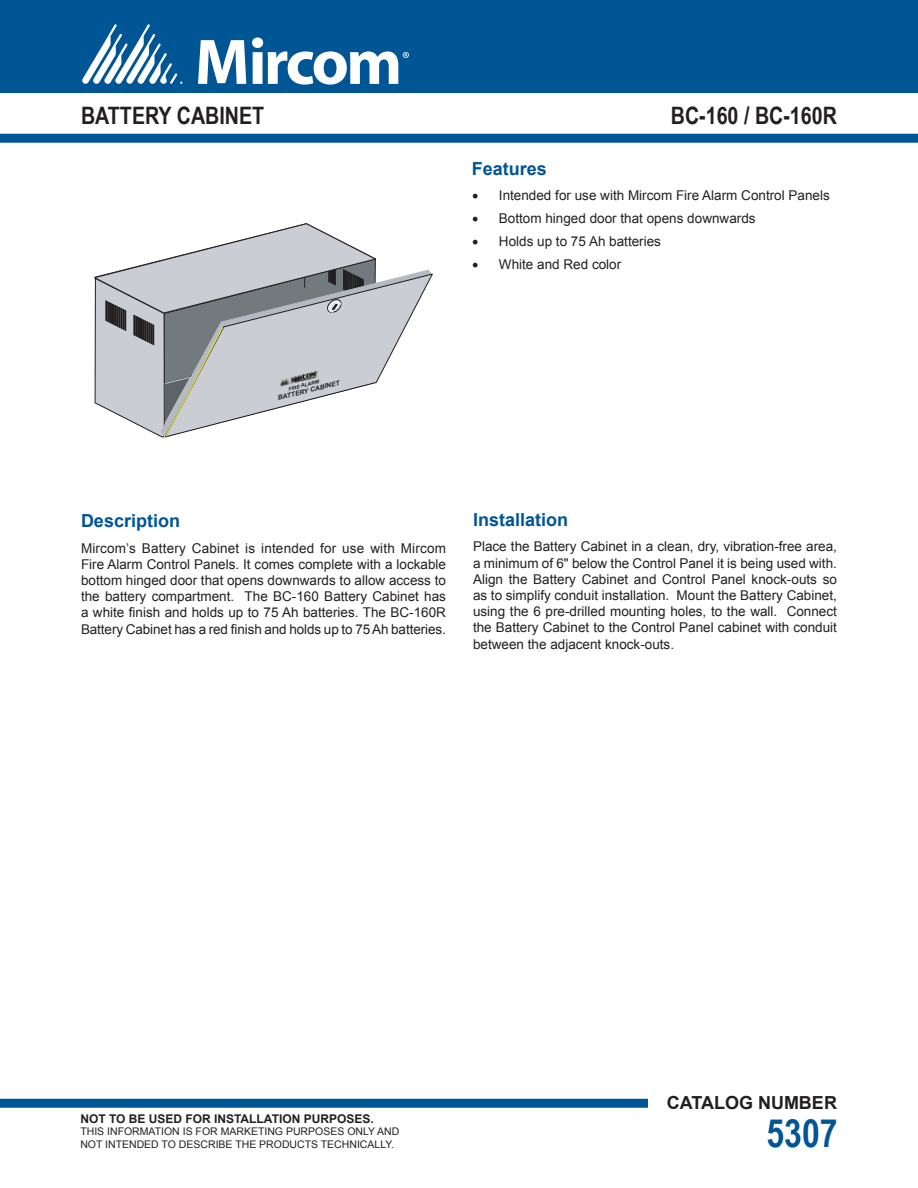
<style>
.page{position:relative;width:918px;height:1188px;background:#fff}
.page>*{position:absolute;margin:0;border:0;box-sizing:border-box;transform-origin:0 0}
.ParaStyle01-Leading{font:700 39px "Arial Narrow";color:#005595}
.t1{font:700 24px "Arial Narrow";color:#231f20}
.ParaStyle01-Leading-2{font:700 18px "Arial";color:#005595}
.ParaStyle01-Leading-3{font:700 18px "Arial";color:#231f20}
.heading_1{font:700 18px "Arial";color:#005595}
.t2{font:13.5px/16.2px "Arial";color:#231f20;text-align:justify}
.ParaStyle01-Leading-4{font:700 12px "Arial";color:#231f20}
.ParaStyle01-Leading-5{font:10.5px/12.6px "Arial";color:#231f20}
.t3{font:italic 700 6.45px "Arial";color:#231f20;scale:1.06 1}
.t4{font:italic 700 4.8px "Arial";color:#231f20;scale:1.06 1}
.s1{font-family:"Minion Pro";font-size:18px}
</style>
<div class="page">
<div style="left:0;top:0;width:918px;height:93px;background:#005595"></div>
<svg style="left:198px;top:40px;width:48px;height:44px"></svg>
<svg style="left:82px;top:24px;width:100px;height:60px"></svg>
<svg style="left:252px;top:37px;width:157px;height:48px"></svg>
<div style="left:0;top:134px;width:918px;height:9px;background:#005595"></div>
<div style="left:0;top:1099px;width:648px;height:9px;background:#005595"></div>
<svg style="left:94px;top:223px;width:338px;height:215px"></svg>
<img style="left:280px;top:371px;width:38px;height:16px">
<p class="t1" style="left:81px;top:97px;width:185px">BATTERY CABINET</p>
<p class="t1" style="left:671px;top:97px;width:168px">BC-160 / BC-160R</p>
<p class="t4" style="left:288px;top:386px;width:31px;rotate:-15deg">FIRE ALARM</p>
<p class="t3" style="left:277px;top:394px;width:62px;rotate:-15deg">BATTERY CABINET</p>
<p class="ParaStyle01-Leading-2" style="left:472px;top:157px;width:77px">Features</p>
<p class="t2" style="left:472px;top:188px;width:359px"><span class="s1">•</span> Intended for use with Mircom Fire Alarm Control Panels</p>
<p class="t2" style="left:472px;top:211px;width:285px"><span class="s1">•</span> Bottom hinged door that opens downwards</p>
<p class="t2" style="left:472px;top:234px;width:191px"><span class="s1">•</span> Holds up to 75 Ah batteries</p>
<p class="t2" style="left:472px;top:257px;width:151px"><span class="s1">•</span> White and Red color</p>
<p class="ParaStyle01-Leading-2" style="left:81px;top:509px;width:101px">Description</p>
<p class="t2" style="left:81px;top:540px;width:367px">Mircom’s Battery Cabinet is intended for use with Mircom Fire Alarm Control Panels. It comes complete with a lockable bottom hinged door that opens downwards to allow access to the battery compartment. The BC-160 Battery Cabinet has a white finish and holds up to 75 Ah batteries. The BC-160R Battery Cabinet has a red finish and holds up to 75 Ah batteries.</p>
<p class="heading_1" style="left:473px;top:508px;width:97px">Installation</p>
<p class="t2" style="left:473px;top:539px;width:365px">Place the Battery Cabinet in a clean, dry, vibration-free area, a minimum of 6" below the Control Panel it is being used with.<br>Align the Battery Cabinet and Control Panel knock-outs so as to simplify conduit installation. Mount the Battery Cabinet, using the 6 pre-drilled mounting holes, to the wall. Connect the Battery Cabinet to the Control Panel cabinet with conduit between the adjacent knock-outs.</p>
<p class="ParaStyle01-Leading-3" style="left:667px;top:1091px;width:172px">CATALOG NUMBER</p>
<p class="ParaStyle01-Leading-4" style="left:80px;top:1110px;width:295px">NOT TO BE USED FOR INSTALLATION PURPOSES.</p>
<p class="ParaStyle01-Leading-5" style="left:80px;top:1125px;width:321px">THIS INFORMATION IS FOR MARKETING PURPOSES ONLY AND<br>NOT INTENDED TO DESCRIBE THE PRODUCTS TECHNICALLY.</p>
<p class="ParaStyle01-Leading" style="left:767px;top:1104px;width:73px">5307</p>
</div>
